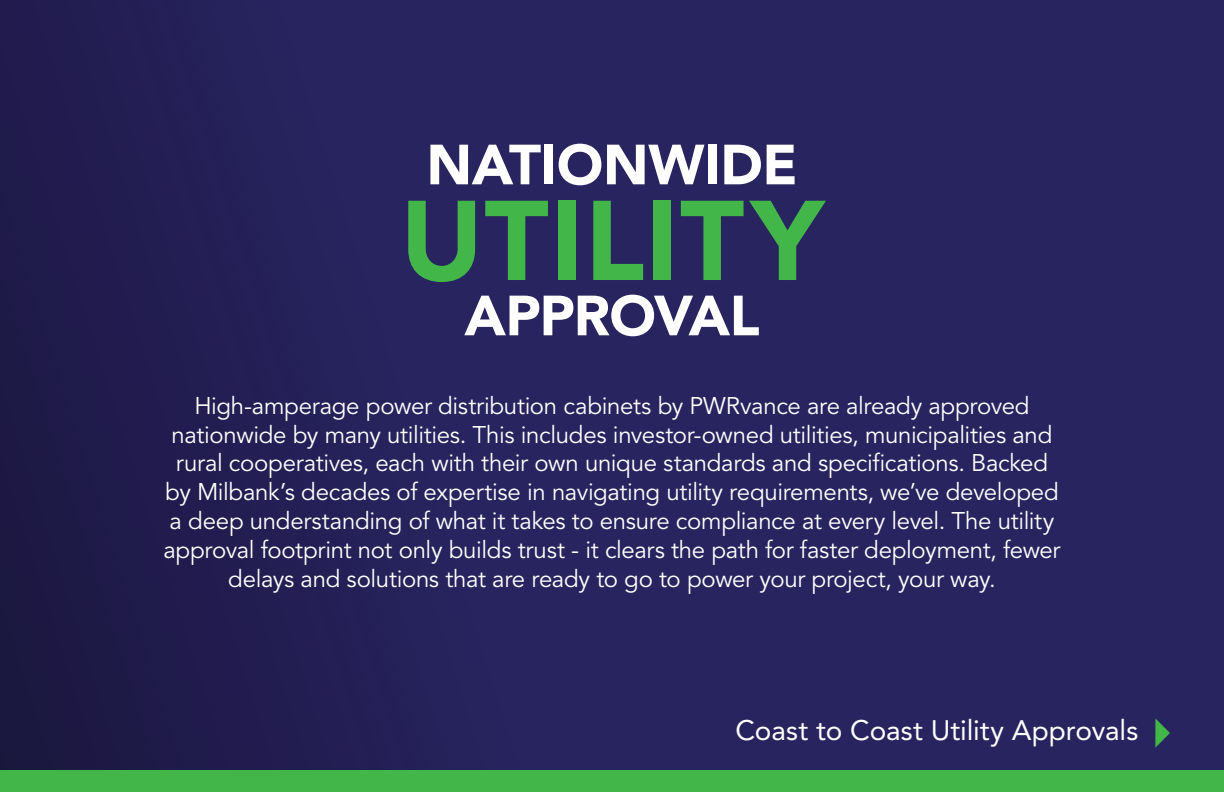
<style>
.page{position:relative;width:1224px;height:792px;background:#fff}
.page>*{position:absolute;margin:0;border:0;box-sizing:border-box;transform-origin:0 0}
.t1{font:900 112px "Avenir LT Std";letter-spacing:.01em;color:#43b649}
.t2{font:900 56px "Avenir LT Std";letter-spacing:-.01em;color:#fff}
.t3{font:28px "Avenir LT Std";color:#fff}
.t4{font:24px/28.8px "Avenir LT Std";letter-spacing:-.015em;color:#fff;text-align:center}
</style>
<div class="page">
<div style="left:0;top:0;width:1224px;height:792px;background:linear-gradient(to right,#221d50,#2a2766)"></div>
<div style="left:0;top:770px;width:1224px;height:22px;background:#43b649"></div>
<svg style="left:1155px;top:718px;width:15px;height:30px"></svg>
<h2 class="t2" style="left:426px;top:131px;width:373px">NATIONWIDE</h2>
<h1 class="t1" style="left:400px;top:173px;width:425px">UTILITY</h1>
<h2 class="t2" style="left:464px;top:282px;width:297px">APPROVAL</h2>
<p class="t4" style="left:163px;top:392px;width:899px">High-amperage power distribution cabinets by PWRvance are already approved nationwide by many utilities. This includes investor-owned utilities, municipalities and rural cooperatives, each with their own unique standards and specifications. Backed by Milbank’s decades of expertise in navigating utility requirements, we’ve developed a deep understanding of what it takes to ensure compliance at every level. The utility approval footprint not only builds trust - it clears the path for faster deployment, fewer delays and solutions that are ready to go to power your project, your way.</p>
<p class="t3" style="left:735px;top:714px;width:404px">Coast to Coast Utility Approvals</p>
</div>
